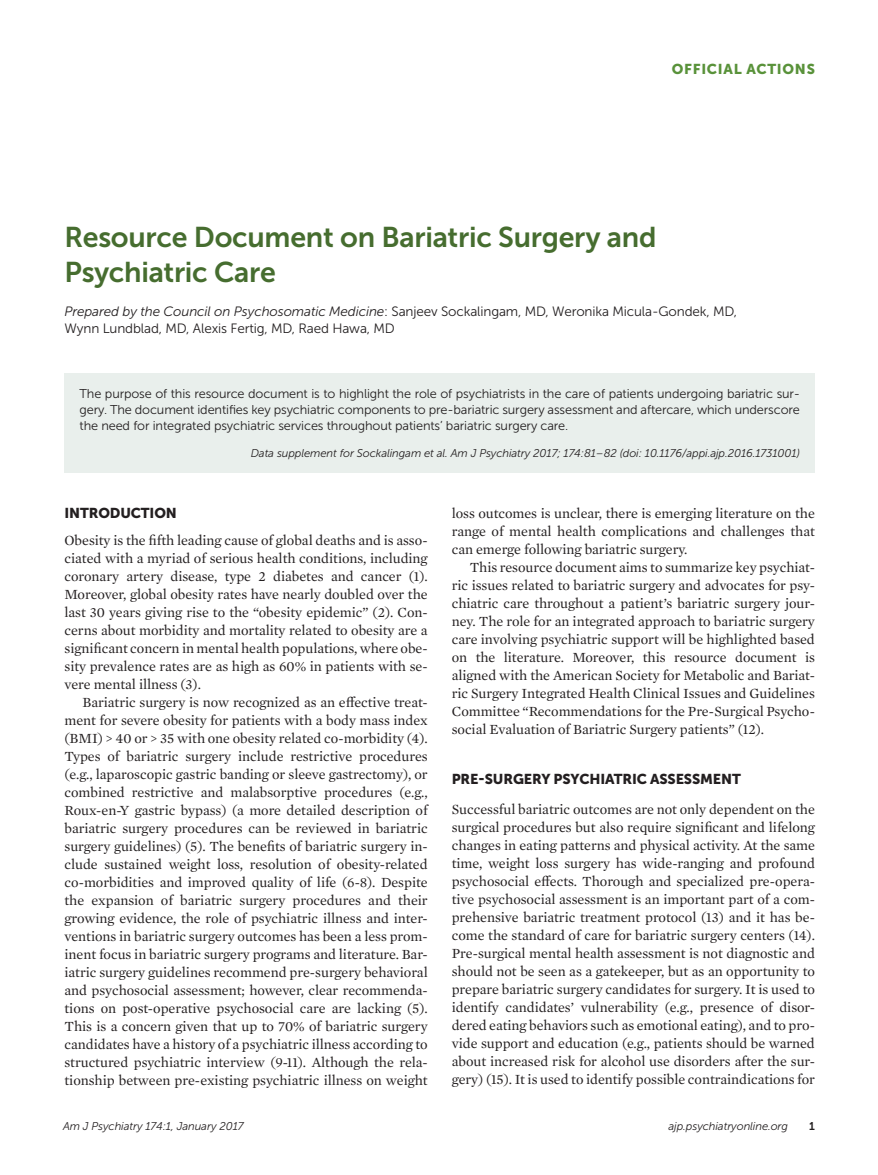
<style>
.page{position:relative;width:878px;height:1175px;background:#fff}
.page>*{position:absolute;margin:0;border:0;box-sizing:border-box;transform-origin:0 0}
.t1{font:28.5px/34.5px "Museo Sans 700";letter-spacing:-.01em;color:#466d2f}
.t2{font:14.25px/18px "Mercury Text G1";letter-spacing:-.005em;color:#231f20;text-align:justify}
.t3{font:14.25px "Museo Sans 900";letter-spacing:-.01em;color:#231f20}
.t4{font:14.25px "Museo Sans 900";letter-spacing:.05em;color:#59923a}
.t5{font:13.5px/16.5px "Museo Sans 300";letter-spacing:-.01em;color:#231f20}
.t6{font:12.75px/15.8px "Museo Sans 300";letter-spacing:-.01em;color:#231f20;text-align:justify}
.t7{font:italic 11.25px "Museo Sans 300";letter-spacing:-.01em;color:#231f20}
.t8{font:11.25px "Museo Sans 700";color:#231f20}
.s1{font-style:italic}
</style>
<div class="page">
<div style="left:64px;top:374px;width:750px;height:98px;background:#e9efec"></div>
<p class="t4" style="left:672px;top:61px;width:144px">OFFICIAL ACTIONS</p>
<h1 class="t1" style="left:64px;top:220px;width:593px">Resource Document on Bariatric Surgery and<br>Psychiatric Care</h1>
<p class="t5" style="left:64px;top:303px;width:674px"><span class="s1">Prepared by the Council on Psychosomatic Medicine</span>: Sanjeev Sockalingam, MD, Weronika Micula-Gondek, MD,<br>Wynn Lundblad, MD, Alexis Fertig, MD, Raed Hawa, MD</p>
<p class="t6" style="left:80px;top:386px;width:722px">The purpose of this resource document is to highlight the role of psychiatrists in the care of patients undergoing bariatric sur&shy;gery. The document identifies key psychiatric components to pre-bariatric surgery assessment and aftercare, which underscore the need for integrated psychiatric services throughout patients’ bariatric surgery care.</p>
<p class="t7" style="left:251px;top:447px;width:550px">Data supplement for Sockalingam et al. Am J Psychiatry 2017; 174:81–82 (doi: 10.1176/appi.ajp.2016.1731001)</p>
<p class="t3" style="left:64px;top:505px;width:114px">INTRODUCTION</p>
<p class="t2" style="left:64px;top:530px;width:365px">Obesity is the fifth leading cause of global deaths and is asso&shy;ciated with a myriad of serious health conditions, including coronary artery disease, type 2 diabetes and cancer (1).<br>Moreover, global obesity rates have nearly doubled over the last 30 years giving rise to the “obesity epidemic” (2). Con&shy;cerns about morbidity and mortality related to obesity are a significant concern in mental health populations, where obe&shy;sity prevalence rates are as high as 60% in patients with se&shy;vere mental illness (3).</p>
<p class="t2" style="left:64px;top:692px;width:365px;text-indent:18px">Bariatric surgery is now recognized as an effective treat&shy;ment for severe obesity for patients with a body mass index (BMI) &gt; 40 or &gt; 35 with one obesity related co-morbidity (4).<br>Types of bariatric surgery include restrictive procedures (e.g., laparoscopic gastric banding or sleeve gastrectomy), or combined restrictive and malabsorptive procedures (e.g., Roux-en-Y gastric bypass) (a more detailed description of bariatric surgery procedures can be reviewed in bariatric surgery guidelines) (5). The benefits of bariatric surgery in&shy;clude sustained weight loss, resolution of obesity-related co-morbidities and improved quality of life (6-8). Despite the expansion of bariatric surgery procedures and their growing evidence, the role of psychiatric illness and inter&shy;ventions in bariatric surgery outcomes has been a less prom&shy;inent focus in bariatric surgery programs and literature. Bar&shy;iatric surgery guidelines recommend pre-surgery behavioral and psychosocial assessment; however, clear recommenda&shy;tions on post-operative psychosocial care are lacking (5).<br>This is a concern given that up to 70% of bariatric surgery candidates have a history of a psychiatric illness according to structured psychiatric interview (9-11). Although the rela&shy;tionship between pre-existing psychiatric illness on weight</p>
<p class="t2" style="left:451px;top:503px;width:364px">loss outcomes is unclear, there is emerging literature on the range of mental health complications and challenges that can emerge following bariatric surgery.</p>
<p class="t2" style="left:451px;top:557px;width:365px;text-indent:18px">This resource document aims to summarize key psychiat&shy;ric issues related to bariatric surgery and advocates for psy&shy;chiatric care throughout a patient’s bariatric surgery jour&shy;ney. The role for an integrated approach to bariatric surgery care involving psychiatric support will be highlighted based on the literature. Moreover, this resource document is aligned with the American Society for Metabolic and Bariat&shy;ric Surgery Integrated Health Clinical Issues and Guidelines Committee “Recommendations for the Pre-Surgical Psycho&shy;social Evaluation of Bariatric Surgery patients” (12).</p>
<p class="t3" style="left:451px;top:770px;width:290px">PRE-SURGERY PSYCHIATRIC ASSESSMENT</p>
<p class="t2" style="left:451px;top:799px;width:365px">Successful bariatric outcomes are not only dependent on the surgical procedures but also require significant and lifelong changes in eating patterns and physical activity. At the same time, weight loss surgery has wide-ranging and profound psychosocial effects. Thorough and specialized pre-opera&shy;tive psychosocial assessment is an important part of a com&shy;prehensive bariatric treatment protocol (13) and it has be&shy;come the standard of care for bariatric surgery centers (14).<br>Pre-surgical mental health assessment is not diagnostic and should not be seen as a gatekeeper, but as an opportunity to prepare bariatric surgery candidates for surgery. It is used to identify candidates’ vulnerability (e.g., presence of disor&shy;dered eating behaviors such as emotional eating), and to pro&shy;vide support and education (e.g., patients should be warned about increased risk for alcohol use disorders after the sur&shy;gery) (15). It is used to identify possible contraindications for</p>
<p class="t7" style="left:63px;top:1119px;width:182px">Am J Psychiatry 174:1, January 2017</p>
<p class="t7" style="left:668px;top:1119px;width:121px">ajp.psychiatryonline.org</p>
<p class="t8" style="left:809px;top:1119px;width:7px">1</p>
</div>
